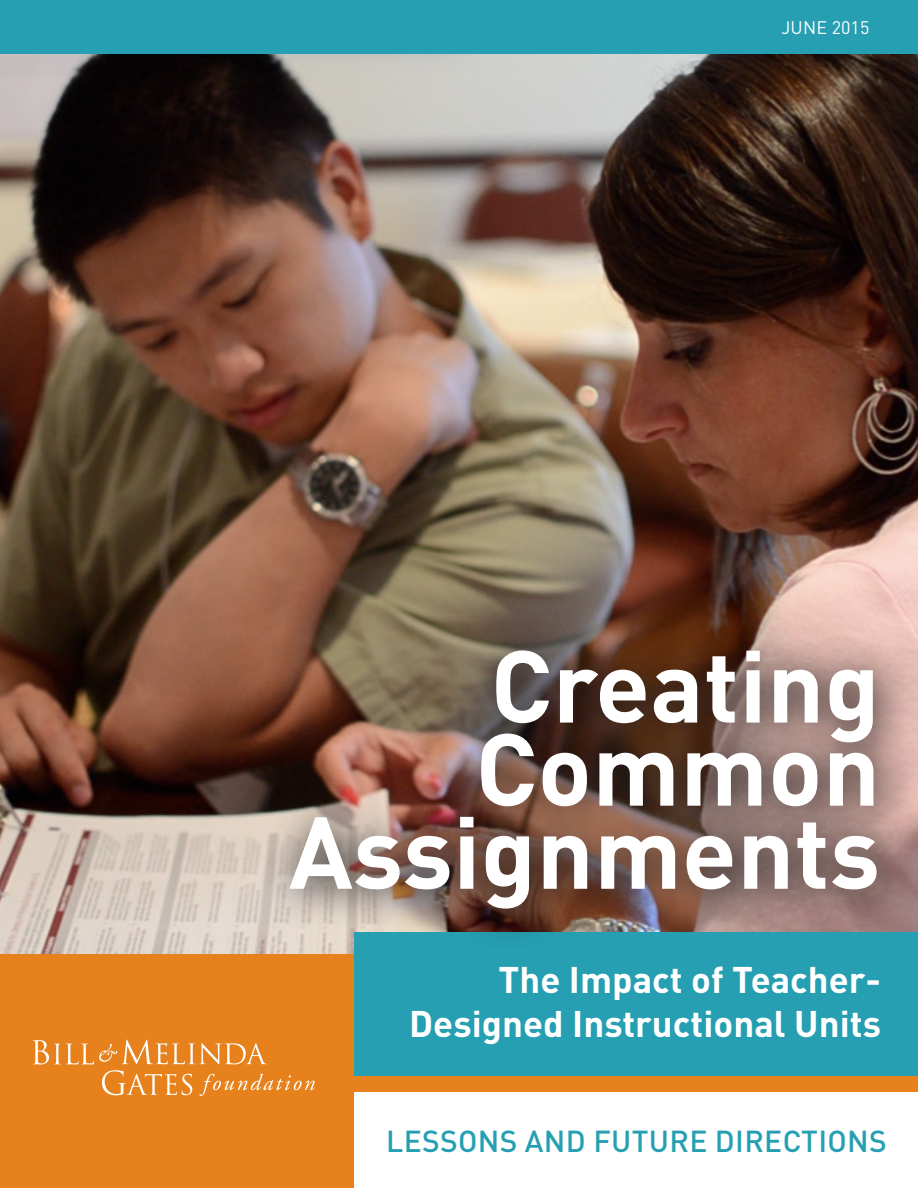
<style>
.page{position:relative;width:918px;height:1188px;background:#fff}
.page>*{position:absolute;margin:0;border:0;box-sizing:border-box;transform-origin:0 0}
.t1{font:700 100.5px/83.1px "DINOT";color:#fff;text-align:right}
.t2{font:700 36.6px/44px "DINOT";color:#fff;text-align:right}
.t3{font:500 30px "DINOT";letter-spacing:.01em;color:#269fb2}
.t4{font:18px "DINOT";letter-spacing:.005em;color:#fff}
</style>
<div class="page">
<img style="left:0;top:54px;width:918px;height:901px">
<div style="left:0;top:955px;width:918px;height:233px;background:#e6811b"></div>
<div style="left:354px;top:932px;width:564px;height:144px;background:#269fb2"></div>
<div style="left:354px;top:1093px;width:564px;height:95px;background:#fff"></div>
<img style="left:260px;top:619px;width:657px;height:330px">
<svg style="left:102px;top:1070px;width:90px;height:25px"></svg>
<svg style="left:199px;top:1074px;width:116px;height:22px"></svg>
<svg style="left:33px;top:1040px;width:234px;height:24px"></svg>
<div style="left:0;top:0;width:918px;height:54px;background:#269fb2"></div>
<p class="t4" style="left:781px;top:16px;width:89px">JUNE 2015</p>
<p class="t1" style="left:289px;top:641px;width:593px">Creating<br>Common<br>Assignments</p>
<p class="t2" style="left:409px;top:956px;width:473px">The Impact of Teacher-<br>Designed Instructional Units</p>
<p class="t3" style="left:386px;top:1121px;width:502px">LESSONS AND FUTURE DIRECTIONS</p>
</div>
